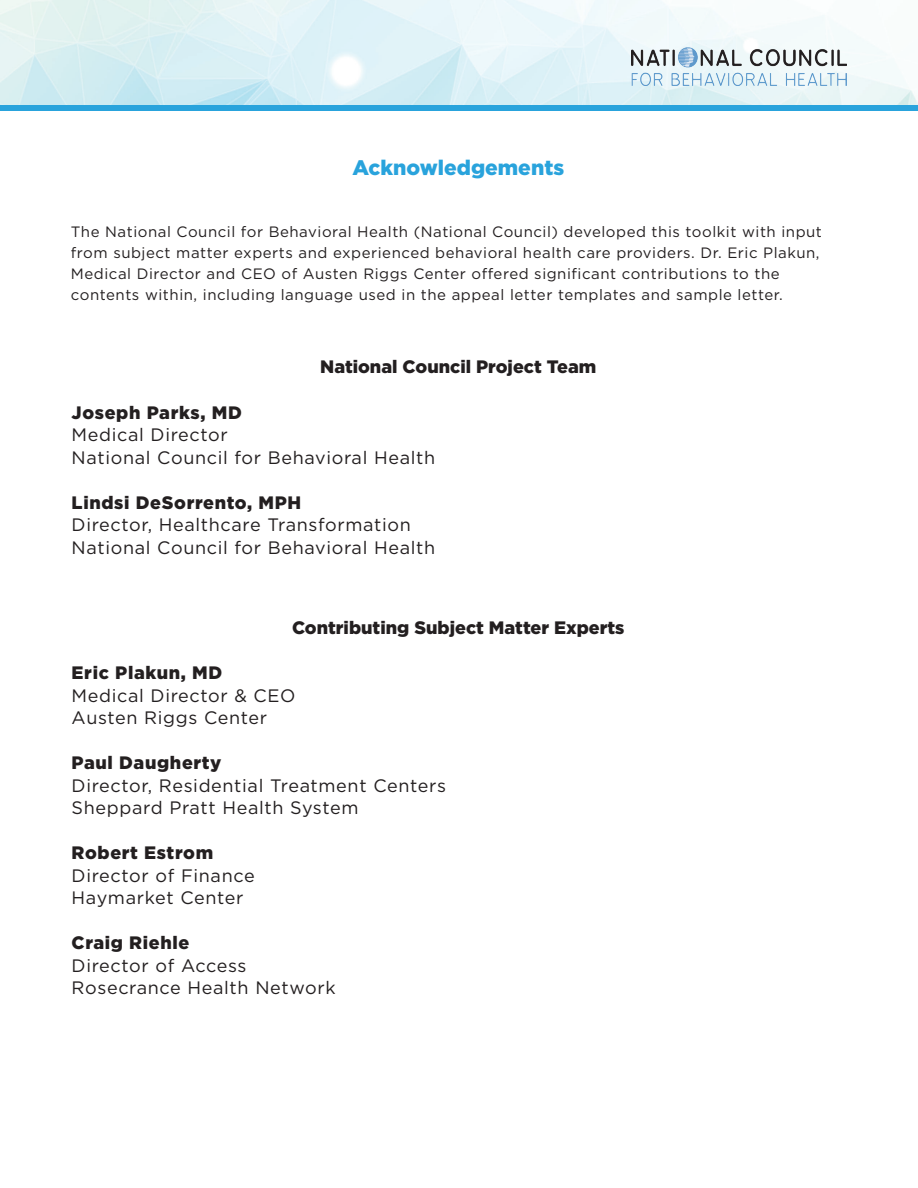
<style>
.page{position:relative;width:918px;height:1188px;background:#fff}
.page>*{position:absolute;margin:0;border:0;box-sizing:border-box;transform-origin:0 0}
.t1{font:900 21px "Gotham";color:#29a3dc}
.t2{font:18px "Gotham";letter-spacing:.035em;color:#231f20}
.t3{font:900 18px "Gotham";letter-spacing:.025em;color:#231f20}
.t4{font:900 18px "Gotham";color:#231f20}
.t5{font:15px/21px "Gotham";letter-spacing:.035em;color:#231f20}
</style>
<div class="page">
<img style="left:0;top:0;width:918px;height:105px">
<div style="left:0;top:105px;width:918px;height:6px;background:#29a3dc"></div>
<img style="left:631px;top:47px;width:215px;height:38px">
<p class="t1" style="left:352px;top:156px;width:213px">Acknowledgements</p>
<p class="t5" style="left:71px;top:221px;width:753px">The National Council for Behavioral Health (National Council) developed this toolkit with input from subject matter experts and experienced behavioral health care providers. Dr. Eric Plakun, Medical Director and CEO of Austen Riggs Center offered significant contributions to the contents within, including language used in the appeal letter templates and sample letter.</p>
<p class="t4" style="left:320px;top:356px;width:278px">National Council Project Team</p>
<p class="t3" style="left:72px;top:402px;width:172px">Joseph Parks, MD</p>
<p class="t2" style="left:72px;top:425px;width:158px">Medical Director</p>
<p class="t2" style="left:72px;top:447px;width:365px">National Council for Behavioral Health</p>
<p class="t3" style="left:72px;top:492px;width:231px">Lindsi DeSorrento, MPH</p>
<p class="t2" style="left:72px;top:515px;width:341px">Director, Healthcare Transformation</p>
<p class="t2" style="left:72px;top:537px;width:365px">National Council for Behavioral Health</p>
<p class="t4" style="left:292px;top:617px;width:334px">Contributing Subject Matter Experts</p>
<p class="t3" style="left:72px;top:663px;width:152px">Eric Plakun, MD</p>
<p class="t2" style="left:72px;top:686px;width:225px">Medical Director &amp; CEO</p>
<p class="t2" style="left:72px;top:708px;width:197px">Austen Riggs Center</p>
<p class="t3" style="left:72px;top:753px;width:151px">Paul Daugherty</p>
<p class="t2" style="left:72px;top:776px;width:376px">Director, Residential Treatment Centers</p>
<p class="t2" style="left:72px;top:798px;width:288px">Sheppard Pratt Health System</p>
<p class="t3" style="left:72px;top:843px;width:143px">Robert Estrom</p>
<p class="t2" style="left:72px;top:866px;width:185px">Director of Finance</p>
<p class="t2" style="left:72px;top:888px;width:173px">Haymarket Center</p>
<p class="t3" style="left:72px;top:933px;width:119px">Craig Riehle</p>
<p class="t2" style="left:72px;top:956px;width:176px">Director of Access</p>
<p class="t2" style="left:72px;top:978px;width:265px">Rosecrance Health Network</p>
</div>
